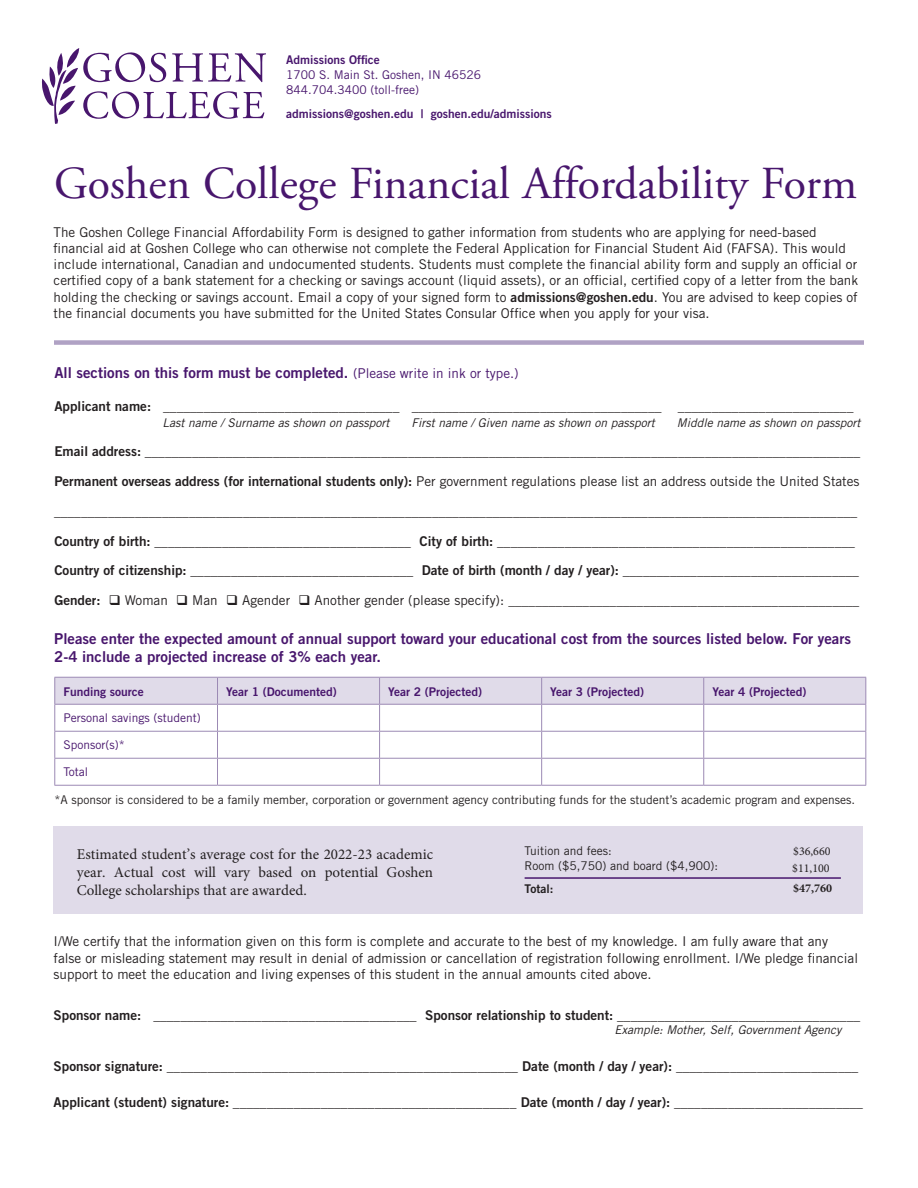
<style>
.page{position:relative;width:918px;height:1188px;background:#fff}
.page>*{position:absolute;margin:0;border:0;box-sizing:border-box;transform-origin:0 0}
.t1{font:45.75px "Adobe Garamond Pro";color:#48166d}
.t2{font:15px/18px "Trade Gothic Bold Two";color:#48166d}
.t3{font:15px/18px "Minion Pro";color:#231f20;text-align:justify}
.t4{font:13.5px/16.2px "Trade Gothic";color:#231f20}
.t5{font:italic 13.5px "Trade Gothic";color:#231f20}
.t6{font:12px "Trade Gothic";color:#231f20}
.t7{font:12px "Trade Gothic Bold Two";color:#48166d}
.t8{font:italic 12px "Trade Gothic";color:#231f20}
.t9{font:12px "Trade Gothic";color:#48166d}
.t10{font:12px "Minion Pro";color:#231f20}
.t11{font:700 12px "Minion Pro";color:#231f20}
.t12{font:12px "Trade Gothic Bold Two";color:#231f20}
.s1{font-family:"Trade Gothic Bold Two"}
.s2{font-family:"Trade Gothic";font-size:13.5px}
.s3{font-family:"Trade Gothic Bold Two";font-style:normal}
</style>
<div class="page">
<svg style="left:42px;top:48px;width:224px;height:76px"></svg>
<div style="left:54px;top:340px;width:810px;height:5px;background:#b0a2c4"></div>
<svg style="left:54px;top:677px;width:812px;height:108px"></svg>
<hr style="left:54px;top:785px;width:164px;height:1px;background:#9c8ab4">
<hr style="left:218px;top:785px;width:162px;height:1px;background:#9c8ab4">
<hr style="left:380px;top:785px;width:162px;height:1px;background:#9c8ab4">
<hr style="left:542px;top:785px;width:162px;height:1px;background:#9c8ab4">
<hr style="left:704px;top:785px;width:162px;height:1px;background:#9c8ab4">
<div style="left:54px;top:826px;width:809px;height:88px;background:#e0dbe9"></div>
<hr style="left:525px;top:877px;width:316px;height:2px;background:#48166d">
<p class="t7" style="left:286px;top:52px;width:95px">Admissions Office</p>
<p class="t9" style="left:286px;top:67px;width:196px">1700 S. Main St. Goshen, IN 46526</p>
<p class="t9" style="left:286px;top:82px;width:134px">844.704.3400 (toll-free)</p>
<p class="t7" style="left:286px;top:106px;width:267px">admissions@goshen.edu | goshen.edu/admissions</p>
<p class="t1" style="left:54px;top:156px;width:805px">Goshen College Financial Affordability Form</p>
<p class="t4" style="left:54px;top:224px;width:806px">The Goshen College Financial Affordability Form is designed to gather information from students who are applying for need-based financial aid at Goshen College who can otherwise not complete the Federal Application for Financial Student Aid (FAFSA). This would include international, Canadian and undocumented students. Students must complete the financial ability form and supply an official or certified copy of a bank statement for a checking or savings account (liquid assets), or an official, certified copy of a letter from the bank holding the checking or savings account. Email a copy of your signed form to <span class="s1">admissions@goshen.edu</span>. You are advised to keep copies of the financial documents you have submitted for the United States Consular Office when you apply for your visa.</p>
<p class="t2" style="left:54px;top:363px;width:466px">All sections on this form must be completed. <span class="s2">(Please write in ink or type.)</span></p>
<p class="t5" style="left:54px;top:398px;width:801px"><span class="s3">Applicant name:</span> ___________________________________ _____________________________________ __________________________</p>
<p class="t8" style="left:162px;top:415px;width:228px">Last name / Surname as shown on passport</p>
<p class="t8" style="left:411px;top:415px;width:245px">First name / Given name as shown on passport</p>
<p class="t8" style="left:677px;top:415px;width:185px">Middle name as shown on passport</p>
<p class="t5" style="left:54px;top:444px;width:808px"><span class="s3">Email address:</span> __________________________________________________________________________________________________________</p>
<p class="t4" style="left:54px;top:473px;width:807px"><span class="s1">Permanent overseas address (for international students only):</span> Per government regulations please list an address outside the United States</p>
<p class="t5" style="left:54px;top:503px;width:805px">_______________________________________________________________________________________________________________________</p>
<p class="t5" style="left:54px;top:533px;width:802px"><span class="s3">Country of birth:</span> ______________________________________ <span class="s3">City of birth:</span> _____________________________________________________</p>
<p class="t5" style="left:54px;top:562px;width:807px"><span class="s3">Country of citizenship:</span> _________________________________ <span class="s3">Date of birth (month / day / year):</span> ___________________________________</p>
<p class="t4" style="left:54px;top:592px;width:806px"><span class="s1">Gender:</span> ❑ Woman ❑ Man ❑ Agender ❑ Another gender (please specify): ____________________________________________________</p>
<p class="t2" style="left:54px;top:629px;width:798px">Please enter the expected amount of annual support toward your educational cost from the sources listed below. For years<br>2-4 include a projected increase of 3% each year.</p>
<p class="t7" style="left:63px;top:684px;width:82px">Funding source</p>
<p class="t7" style="left:226px;top:684px;width:112px">Year 1 (Documented)</p>
<p class="t7" style="left:388px;top:684px;width:95px">Year 2 (Projected)</p>
<p class="t7" style="left:550px;top:684px;width:95px">Year 3 (Projected)</p>
<p class="t7" style="left:712px;top:684px;width:95px">Year 4 (Projected)</p>
<p class="t9" style="left:63px;top:711px;width:139px">Personal savings (student)</p>
<p class="t9" style="left:63px;top:738px;width:63px">Sponsor(s)*</p>
<p class="t9" style="left:63px;top:765px;width:26px">Total</p>
<p class="t6" style="left:54px;top:792px;width:802px">*A sponsor is considered to be a family member, corporation or government agency contributing funds for the student’s academic program and expenses.</p>
<p class="t3" style="left:77px;top:845px;width:358px">Estimated student’s average cost for the 2022-23 academic year. Actual cost will vary based on potential Goshen College scholarships that are awarded.</p>
<p class="t6" style="left:525px;top:844px;width:89px">Tuition and fees:</p>
<p class="t10" style="left:793px;top:843px;width:39px">$36,660</p>
<p class="t6" style="left:525px;top:858px;width:195px">Room ($5,750) and board ($4,900):</p>
<p class="t10" style="left:792px;top:860px;width:39px">$11,100</p>
<p class="t12" style="left:525px;top:881px;width:30px">Total:</p>
<p class="t11" style="left:793px;top:880px;width:41px">$47,760</p>
<p class="t4" style="left:54px;top:933px;width:806px">I/We certify that the information given on this form is complete and accurate to the best of my knowledge. I am fully aware that any false or misleading statement may result in denial of admission or cancellation of registration following enrollment. I/We pledge financial support to meet the education and living expenses of this student in the annual amounts cited above.</p>
<p class="t5" style="left:54px;top:1007px;width:808px"><span class="s3">Sponsor name:</span> _______________________________________ <span class="s3">Sponsor relationship to student:</span> ____________________________________</p>
<p class="t8" style="left:615px;top:1023px;width:228px">Example: Mother, Self, Government Agency</p>
<p class="t5" style="left:54px;top:1058px;width:807px"><span class="s3">Sponsor signature:</span> ____________________________________________________ <span class="s3">Date (month / day / year):</span> ___________________________</p>
<p class="t5" style="left:54px;top:1094px;width:811px"><span class="s3">Applicant (student) signature:</span> __________________________________________ <span class="s3">Date (month / day / year):</span> ____________________________</p>
</div>
